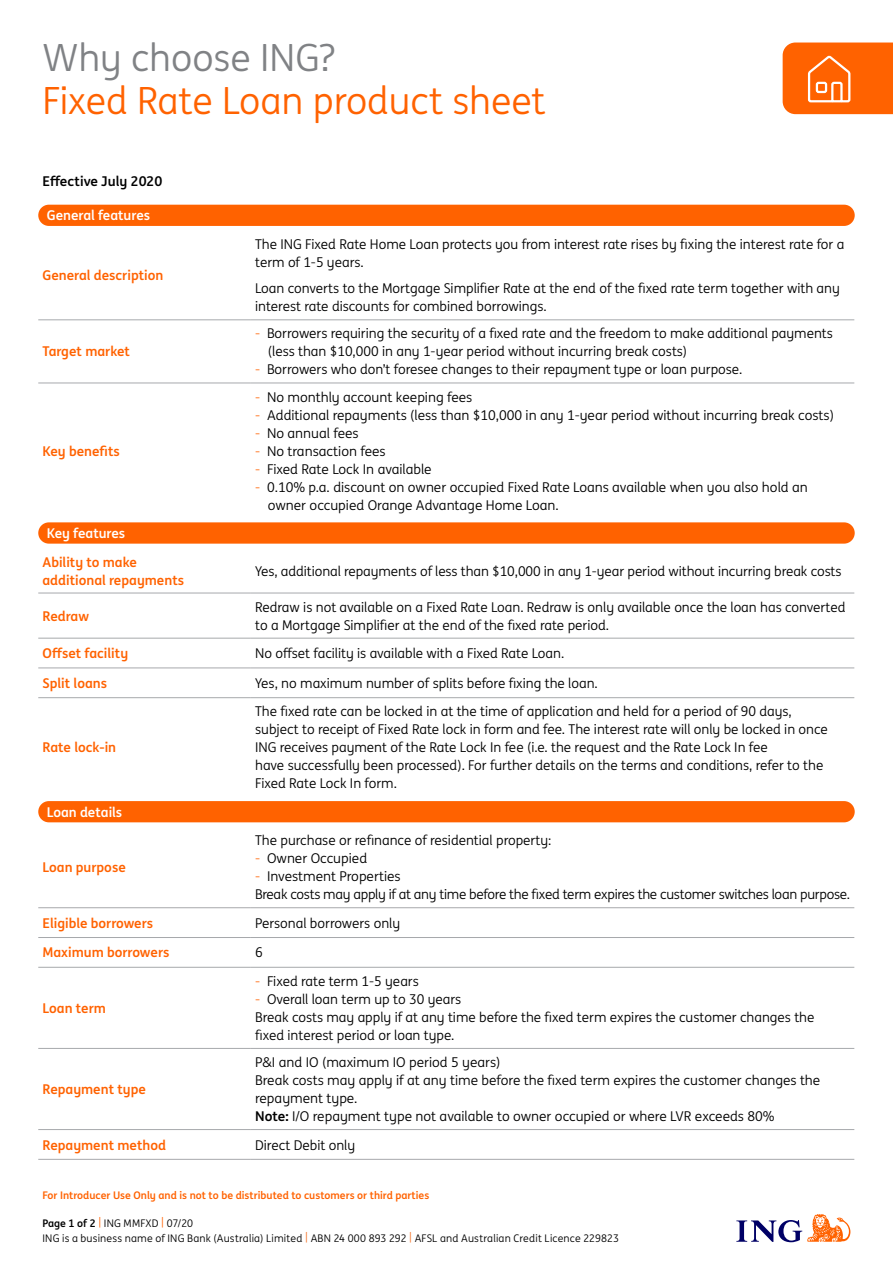
<style>
.page{position:relative;width:893px;height:1263px;background:#fff}
.page>*{position:absolute;margin:0;border:0;box-sizing:border-box;transform-origin:0 0}
.t1{font:37.5px "ING Me";color:#ff6200}
.t2{font:37.5px "ING Me";color:#808285}
.t3{font:13.5px/18px "ING Me";color:#000}
.t4{font:700 13.5px/18px "ING Me";color:#ff6200}
.t5{font:13.5px/18px "ING Me";letter-spacing:-.02em;color:#000}
.t6{font:700 13.5px "ING Me";color:#fff}
.t7{font:700 13.5px "ING Me";color:#000}
.t8{font:10.5px/15px "ING Me";letter-spacing:.015em;color:#000}
.t9{font:700 10.5px "ING Me";color:#ff6200}
.s1{color:#ff6200}
.s2{font-weight:700}
.s3{color:#f36f21}
</style>
<div class="page">
<svg style="left:736px;top:1214px;width:114px;height:28px"></svg>
<svg style="left:783px;top:43px;width:110px;height:71px;background:#ff6d12"></svg>
<hr style="left:38px;top:907px;width:213px;height:1px;background:#a7a9ac">
<hr style="left:251px;top:907px;width:603px;height:1px;background:#a7a9ac">
<hr style="left:38px;top:937px;width:213px;height:1px;background:#a7a9ac">
<hr style="left:251px;top:937px;width:603px;height:1px;background:#a7a9ac">
<hr style="left:38px;top:320px;width:213px;height:1px;background:#a7a9ac">
<hr style="left:251px;top:320px;width:603px;height:1px;background:#a7a9ac">
<hr style="left:38px;top:383px;width:213px;height:1px;background:#a7a9ac">
<hr style="left:251px;top:383px;width:603px;height:1px;background:#a7a9ac">
<hr style="left:38px;top:967px;width:213px;height:1px;background:#a7a9ac">
<hr style="left:251px;top:967px;width:603px;height:1px;background:#a7a9ac">
<hr style="left:38px;top:1048px;width:213px;height:1px;background:#a7a9ac">
<hr style="left:251px;top:1048px;width:603px;height:1px;background:#a7a9ac">
<hr style="left:38px;top:1129px;width:213px;height:1px;background:#a7a9ac">
<hr style="left:251px;top:1129px;width:603px;height:1px;background:#a7a9ac">
<hr style="left:38px;top:1159px;width:213px;height:1px;background:#a7a9ac">
<hr style="left:251px;top:1159px;width:603px;height:1px;background:#a7a9ac">
<hr style="left:251px;top:593px;width:603px;height:1px;background:#a7a9ac">
<hr style="left:251px;top:638px;width:603px;height:1px;background:#a7a9ac">
<hr style="left:251px;top:668px;width:603px;height:1px;background:#a7a9ac">
<hr style="left:251px;top:697px;width:603px;height:1px;background:#a7a9ac">
<hr style="left:38px;top:593px;width:213px;height:1px;background:#a7a9ac">
<hr style="left:38px;top:638px;width:213px;height:1px;background:#a7a9ac">
<hr style="left:38px;top:668px;width:213px;height:1px;background:#a7a9ac">
<hr style="left:38px;top:697px;width:213px;height:1px;background:#a7a9ac">
<div style="left:38px;top:205px;width:816px;height:21px;background:#ff6200;border-radius:11px"></div>
<div style="left:38px;top:522px;width:816px;height:22px;background:#ff6200;border-radius:11px"></div>
<div style="left:38px;top:801px;width:816px;height:21px;background:#ff6200;border-radius:11px"></div>
<h1 class="t2" style="left:43px;top:30px;width:294px">Why choose ING?</h1>
<h1 class="t1" style="left:43px;top:74px;width:505px">Fixed Rate Loan product sheet</h1>
<p class="t7" style="left:43px;top:170px;width:122px">Effective July 2020</p>
<p class="t6" style="left:47px;top:205px;width:105px">General features</p>
<p class="t4" style="left:43px;top:265px;width:122px">General description</p>
<p class="t4" style="left:43px;top:342px;width:89px">Target market</p>
<p class="t4" style="left:43px;top:441px;width:79px">Key benefits</p>
<p class="t3" style="left:255px;top:234px;width:591px">The ING Fixed Rate Home Loan protects you from interest rate rises by fixing the interest rate for a term of 1-5 years.</p>
<p class="t3" style="left:255px;top:279px;width:586px">Loan converts to the Mortgage Simplifier Rate at the end of the fixed rate term together with any interest rate discounts for combined borrowings.</p>
<p class="t3" style="left:268px;top:324px;width:566px;text-indent:-13px"><span class="s1">-</span> Borrowers requiring the security of a fixed rate and the freedom to make additional payments (less than $10,000 in any 1-year period without incurring break costs)</p>
<p class="t3" style="left:255px;top:360px;width:489px"><span class="s1">-</span> Borrowers who don’t foresee changes to their repayment type or loan purpose.</p>
<p class="t3" style="left:255px;top:387px;width:219px"><span class="s1">-</span> No monthly account keeping fees</p>
<p class="t3" style="left:255px;top:405px;width:580px"><span class="s1">-</span> Additional repayments (less than $10,000 in any 1-year period without incurring break costs)</p>
<p class="t3" style="left:255px;top:423px;width:105px"><span class="s1">-</span> No annual fees</p>
<p class="t3" style="left:255px;top:441px;width:132px"><span class="s1">-</span> No transaction fees</p>
<p class="t3" style="left:255px;top:459px;width:178px"><span class="s1">-</span> Fixed Rate Lock In available</p>
<p class="t3" style="left:268px;top:477px;width:541px;text-indent:-13px"><span class="s1">-</span> 0.10% p.a. discount on owner occupied Fixed Rate Loans available when you also hold an owner occupied Orange Advantage Home Loan.</p>
<p class="t6" style="left:47px;top:522px;width:80px">Key features</p>
<p class="t4" style="left:43px;top:552px;width:143px">Ability to make additional repayments</p>
<p class="t3" style="left:255px;top:561px;width:588px">Yes, additional repayments of less than $10,000 in any 1-year period without incurring break costs</p>
<p class="t4" style="left:43px;top:606px;width:48px">Redraw</p>
<p class="t3" style="left:255px;top:597px;width:592px">Redraw is not available on a Fixed Rate Loan. Redraw is only available once the loan has converted to a Mortgage Simplifier at the end of the fixed rate period.</p>
<p class="t4" style="left:43px;top:643px;width:87px">Offset facility</p>
<p class="t3" style="left:255px;top:644px;width:311px">No offset facility is available with a Fixed Rate Loan.</p>
<p class="t4" style="left:43px;top:673px;width:66px">Split loans</p>
<p class="t3" style="left:255px;top:673px;width:344px">Yes, no maximum number of splits before fixing the loan.</p>
<p class="t4" style="left:43px;top:738px;width:75px">Rate lock-in</p>
<p class="t6" style="left:47px;top:801px;width:77px">Loan details</p>
<p class="t4" style="left:43px;top:858px;width:85px">Loan purpose</p>
<p class="t3" style="left:255px;top:702px;width:574px">The fixed rate can be locked in at the time of application and held for a period of 90 days, subject to receipt of Fixed Rate lock in form and fee. The interest rate will only be locked in once ING receives payment of the Rate Lock In fee (i.e. the request and the Rate Lock In fee<br>have successfully been processed). For further details on the terms and conditions, refer to the Fixed Rate Lock In form.</p>
<p class="t3" style="left:255px;top:831px;width:298px">The purchase or refinance of residential property:</p>
<p class="t3" style="left:255px;top:849px;width:114px"><span class="s1">-</span> Owner Occupied</p>
<p class="t5" style="left:255px;top:867px;width:596px"><span class="s1">-</span> Investment Properties<br>Break costs may apply if at any time before the fixed term expires the customer switches loan purpose.</p>
<p class="t4" style="left:43px;top:913px;width:112px">Eligible borrowers</p>
<p class="t3" style="left:255px;top:913px;width:146px">Personal borrowers only</p>
<p class="t4" style="left:43px;top:943px;width:128px">Maximum borrowers</p>
<p class="t3" style="left:255px;top:943px;width:9px">6</p>
<p class="t4" style="left:43px;top:998px;width:65px">Loan term</p>
<p class="t4" style="left:43px;top:1079px;width:105px">Repayment type</p>
<p class="t3" style="left:255px;top:971px;width:165px"><span class="s1">-</span> Fixed rate term 1-5 years</p>
<p class="t3" style="left:255px;top:989px;width:561px"><span class="s1">-</span> Overall loan term up to 30 years<br>Break costs may apply if at any time before the fixed term expires the customer changes the fixed interest period or loan type.</p>
<p class="t3" style="left:255px;top:1053px;width:567px">P&amp;I and IO (maximum IO period 5 years)<br>Break costs may apply if at any time before the fixed term expires the customer changes the repayment type.<br><span class="s2">Note:</span> I/O repayment type not available to owner occupied or where LVR exceeds 80%</p>
<p class="t4" style="left:43px;top:1135px;width:125px">Repayment method</p>
<p class="t3" style="left:255px;top:1135px;width:102px">Direct Debit only</p>
<p class="t9" style="left:43px;top:1186px;width:388px">For Introducer Use Only and is not to be distributed to customers or third parties</p>
<p class="t8" style="left:43px;top:1215px;width:578px"><span class="s2">Page 1 of 2</span> <span class="s1">|</span> ING MMFXD <span class="s1">|</span> 07/20<br>ING is a business name of ING Bank (Australia) Limited <span class="s3">|</span> ABN 24 000 893 292 <span class="s3">|</span> AFSL and Australian Credit Licence 229823</p>
</div>
